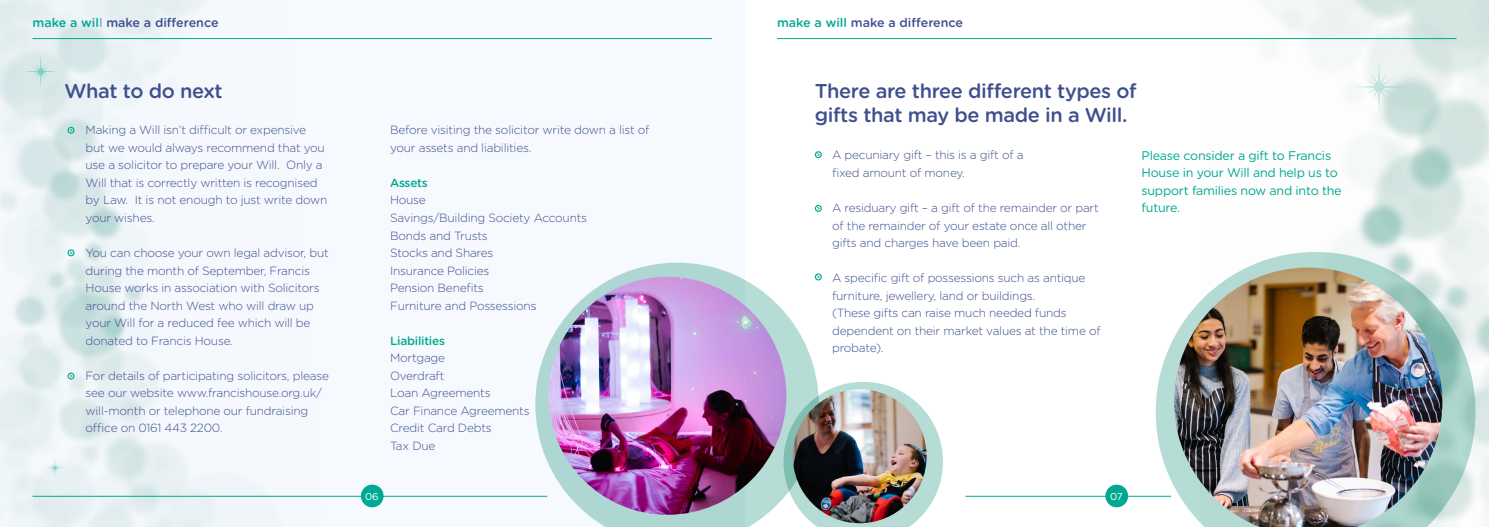
<style>
.page{position:relative;width:1489px;height:527px;background:#fff}
.page>*{position:absolute;margin:0;border:0;box-sizing:border-box;transform-origin:0 0}
.t1{font:500 20px/23.8px "Gotham Rounded";letter-spacing:-.02em;color:#3f4f8f}
.t2{font:12.5px/17.5px "Gotham Rounded";letter-spacing:-.02em;color:#00a990}
.t3{font:500 12.5px "Gotham Rounded";color:#3f4f8f}
.t4{font:300 11.88px/17.5px "Gotham Rounded";letter-spacing:-.02em;color:#3f4f8f}
.t5{font:500 11.88px "Gotham Rounded";letter-spacing:-.02em;color:#00a990}
.t6{font:10px "Gotham Rounded";color:#fff}
.s1{color:#00a990}
.s2{color:#7fabdc}
</style>
<div class="page">
<div style="left:0;top:0;width:744px;height:526px;background:#f6fafe"></div>
<img style="left:0;top:0;width:322px;height:526px">
<hr style="left:32px;top:38px;width:680px;height:1px;background:#00a990">
<hr style="left:32px;top:495px;width:515px;height:1px;background:#00a990">
<hr style="left:965px;top:495px;width:205px;height:1px;background:#00a990">
<hr style="left:777px;top:38px;width:679px;height:1px;background:#00a990">
<div style="left:361px;top:484px;width:22px;height:23px;background:#00a990;border-radius:50%"></div>
<div style="left:1105px;top:484px;width:22px;height:23px;background:#00a990;border-radius:50%"></div>
<svg style="left:24px;top:55px;width:34px;height:33px"></svg>
<svg style="left:45px;top:457px;width:20px;height:20px"></svg>
<svg style="left:1352px;top:60px;width:53px;height:53px"></svg>
<svg style="left:68px;top:127px;width:7px;height:7px"></svg>
<svg style="left:814px;top:151px;width:7px;height:7px"></svg>
<svg style="left:814px;top:205px;width:7px;height:7px"></svg>
<svg style="left:818px;top:273px;width:3px;height:7px"></svg>
<svg style="left:68px;top:249px;width:7px;height:7px"></svg>
<svg style="left:68px;top:372px;width:7px;height:7px"></svg>
<svg style="left:1155px;top:252px;width:320px;height:274px"></svg>
<img style="left:1173px;top:267px;width:269px;height:259px">
<svg style="left:535px;top:262px;width:283px;height:264px;fill:#b5dcd5"></svg>
<img style="left:548px;top:276px;width:238px;height:238px;border-radius:119px">
<svg style="left:783px;top:381px;width:160px;height:145px"></svg>
<img style="left:792px;top:389px;width:134px;height:133px;border-radius:67px">
<p class="t3" style="left:32px;top:14px;width:187px"><span class="s1">make a wil</span><span class="s2">l</span> make a difference</p>
<p class="t3" style="left:777px;top:14px;width:187px"><span class="s1">make a will</span> make a difference</p>
<h1 class="t1" style="left:65px;top:78px;width:160px">What to do next</h1>
<p class="t4" style="left:86px;top:121px;width:243px">Making a Will isn’t difficult or expensive but we would always recommend that you use a solicitor to prepare your Will. Only a Will that is correctly written is recognised by Law. It is not enough to just write down your wishes.</p>
<p class="t4" style="left:86px;top:243px;width:245px">You can choose your own legal advisor, but during the month of September, Francis House works in association with Solicitors around the North West who will draw up your Will for a reduced fee which will be donated to Francis House.</p>
<p class="t4" style="left:86px;top:366px;width:245px">For details of participating solicitors, please see our website www.francishouse.org.uk/ will-month or telephone our fundraising office on 0161 443 2200.</p>
<p class="t4" style="left:390px;top:121px;width:261px">Before visiting the solicitor write down a list of your assets and liabilities.</p>
<p class="t5" style="left:390px;top:174px;width:39px">Assets</p>
<p class="t4" style="left:390px;top:191px;width:198px">House<br>Savings/Building Society Accounts<br>Bonds and Trusts<br>Stocks and Shares<br>Insurance Policies<br>Pension Benefits<br>Furniture and Possessions</p>
<p class="t5" style="left:390px;top:331px;width:56px">Liabilities</p>
<p class="t4" style="left:390px;top:348px;width:141px">Mortgage<br>Overdraft<br>Loan Agreements<br>Car Finance Agreements<br>Credit Card Debts<br>Tax Due</p>
<h1 class="t1" style="left:814px;top:78px;width:323px">There are three different types of gifts that may be made in a Will.</h1>
<p class="t4" style="left:832px;top:146px;width:193px">A pecuniary gift – this is a gift of a fixed amount of money.</p>
<p class="t4" style="left:832px;top:198px;width:268px">A residuary gift – a gift of the remainder or part of the remainder of your estate once all other gifts and charges have been paid.</p>
<p class="t4" style="left:832px;top:268px;width:270px">A specific gift of possessions such as antique furniture, jewellery, land or buildings.<br>(These gifts can raise much needed funds dependent on their market values at the time of probate).</p>
<p class="t2" style="left:1141px;top:146px;width:202px">Please consider a gift to Francis<br>House in your Will and help us to support families now and into the future.</p>
<p class="t6" style="left:365px;top:489px;width:15px">06</p>
<p class="t6" style="left:1109px;top:489px;width:14px">07</p>
</div>
